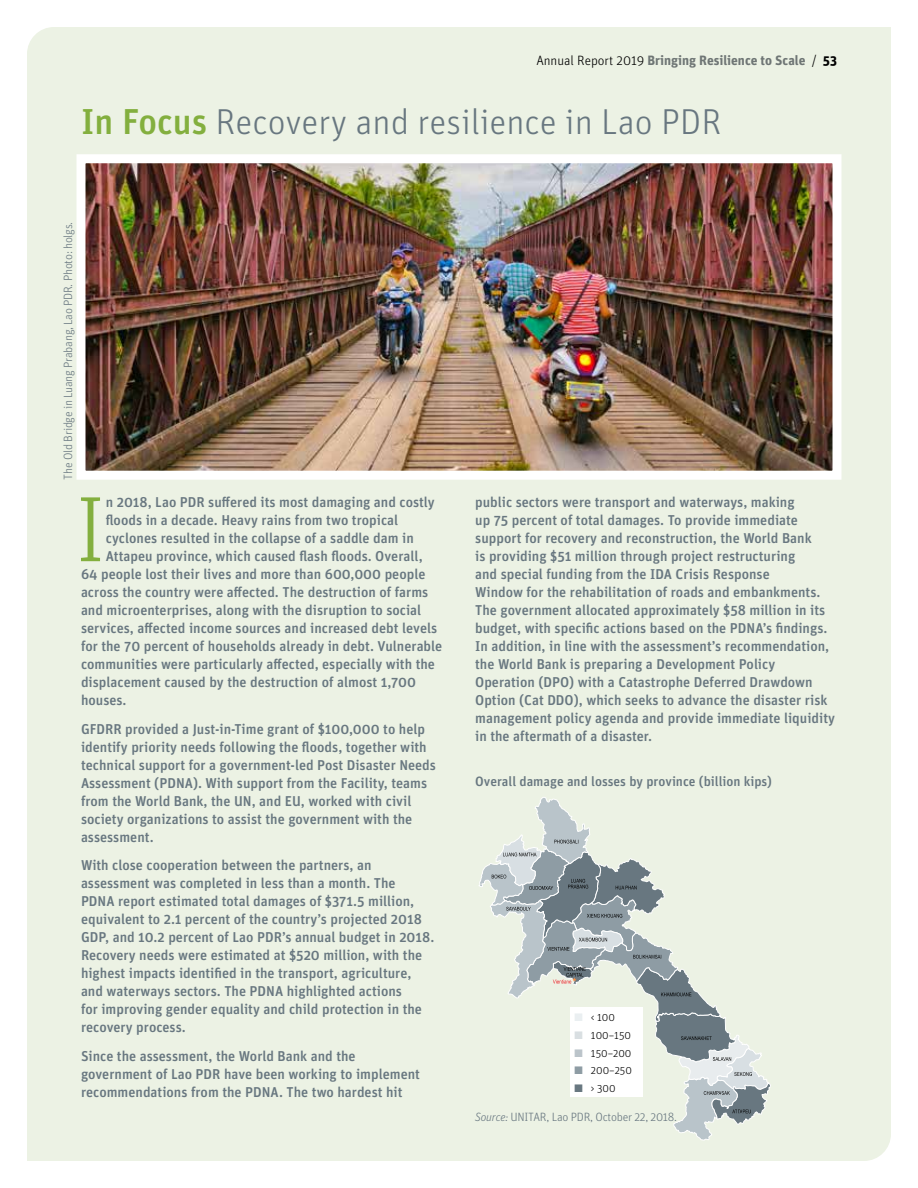
<style>
.page{position:relative;width:918px;height:1188px;background:#fff}
.page>*{position:absolute;margin:0;border:0;box-sizing:border-box;transform-origin:0 0}
.t1{font:300 92.85px "Unit";color:#83af3e}
.t2{font:300 36px "Unit";color:#687780}
.t3{font:500 14.25px/18px "Unit";color:#687780}
.t4{font:500 13.5px "Unit";color:#687780}
.t5{font:700 13.5px "Unit";color:#6f7675}
.t6{font:300 12px "Unit";letter-spacing:-.02em;color:#687780}
.t7{font:300 10.95px "Unit";color:#000}
.s1{font-weight:300;color:#000}
.s2{color:#000}
.s3{font-weight:500;color:#83af3e}
.s4{color:#eaeff1}
.s5{color:#d9dfe2}
.s6{color:#bbc4ca}
.s7{color:#8e9ca4}
.s8{color:#687780}
.s9{font-style:italic}
</style>
<div class="page">
<div style="left:27px;top:27px;width:864px;height:1134px;background:#ecf2e4"></div>
<img style="left:86px;top:164px;width:746px;height:306px">
<div style="left:76px;top:154px;width:766px;height:326px;border:9px solid #fff"></div>
<svg style="left:479px;top:797px;width:292px;height:344px;background:#d1d9d1"></svg>
<div style="left:570px;top:1008px;width:72px;height:89px;background:#fff"></div>
<p class="t5" style="left:536px;top:52px;width:302px"><span class="s1">Annual Report 2019</span> Bringing Resilience to Scale <span class="s1">/</span> <span class="s2">53</span></p>
<h2 class="t2" style="left:81px;top:100px;width:642px"><span class="s3">In Focus</span> Recovery and resilience in Lao PDR</h2>
<p class="t6" style="left:60px;top:480px;width:259px;rotate:-90deg">The Old Bridge in Luang Prabang, Lao PDR. Photo: holgs.</p>
<h1 class="t1" style="left:75px;top:471px;width:32px">I</h1>
<p class="t3" style="left:106px;top:493px;width:330px">n 2018, Lao PDR suffered its most damaging and costly</p>
<p class="t3" style="left:106px;top:511px;width:294px">floods in a decade. Heavy rains from two tropical</p>
<p class="t3" style="left:106px;top:529px;width:310px">cyclones resulted in the collapse of a saddle dam in</p>
<p class="t3" style="left:106px;top:547px;width:318px">Attapeu province, which caused flash floods. Overall,</p>
<p class="t3" style="left:81px;top:565px;width:346px">64 people lost their lives and more than 600,000 people</p>
<p class="t3" style="left:81px;top:583px;width:349px">across the country were affected. The destruction of farms</p>
<p class="t3" style="left:81px;top:601px;width:342px">and microenterprises, along with the disruption to social</p>
<p class="t3" style="left:81px;top:619px;width:358px">services, affected income sources and increased debt levels</p>
<p class="t3" style="left:81px;top:637px;width:363px">for the 70 percent of households already in debt. Vulnerable</p>
<p class="t3" style="left:81px;top:655px;width:356px">communities were particularly affected, especially with the</p>
<p class="t3" style="left:81px;top:673px;width:337px">displacement caused by the destruction of almost 1,700</p>
<p class="t3" style="left:81px;top:691px;width:47px">houses.</p>
<p class="t3" style="left:81px;top:719px;width:357px">GFDRR provided a Just-in-Time grant of $100,000 to help identify priority needs following the floods, together with technical support for a government-led Post Disaster Needs Assessment (PDNA). With support from the Facility, teams from the World Bank, the UN, and EU, worked with civil society organizations to assist the government with the assessment.</p>
<p class="t3" style="left:81px;top:856px;width:355px">With close cooperation between the partners, an assessment was completed in less than a month. The<br>PDNA report estimated total damages of $371.5 million, equivalent to 2.1 percent of the country’s projected 2018<br>GDP, and 10.2 percent of Lao PDR’s annual budget in 2018.<br>Recovery needs were estimated at $520 million, with the highest impacts identified in the transport, agriculture, and waterways sectors. The PDNA highlighted actions<br>for improving gender equality and child protection in the recovery process.</p>
<p class="t3" style="left:81px;top:1046px;width:340px">Since the assessment, the World Bank and the government of Lao PDR have been working to implement recommendations from the PDNA. The two hardest hit</p>
<p class="t3" style="left:475px;top:493px;width:361px">public sectors were transport and waterways, making<br>up 75 percent of total damages. To provide immediate support for recovery and reconstruction, the World Bank<br>is providing $51 million through project restructuring<br>and special funding from the IDA Crisis Response<br>Window for the rehabilitation of roads and embankments.<br>The government allocated approximately $58 million in its budget, with specific actions based on the PDNA’s findings.<br>In addition, in line with the assessment’s recommendation, the World Bank is preparing a Development Policy Operation (DPO) with a Catastrophe Deferred Drawdown Option (Cat DDO), which seeks to advance the disaster risk management policy agenda and provide immediate liquidity in the aftermath of a disaster.</p>
<p class="t4" style="left:475px;top:773px;width:298px">Overall damage and losses by province (billion kips)</p>
<p class="t7" style="left:575px;top:1010px;width:42px"><span class="s4">■</span> &lt; 100</p>
<p class="t7" style="left:575px;top:1028px;width:58px"><span class="s5">■</span> 100–150</p>
<p class="t7" style="left:575px;top:1046px;width:58px"><span class="s6">■</span> 150–200</p>
<p class="t7" style="left:575px;top:1064px;width:59px"><span class="s7">■</span> 200–250</p>
<p class="t7" style="left:575px;top:1081px;width:43px"><span class="s8">■</span> &gt; 300</p>
<p class="t6" style="left:475px;top:1110px;width:203px"><span class="s9">Source:</span> UNITAR, Lao PDR, October 22, 2018.</p>
</div>
